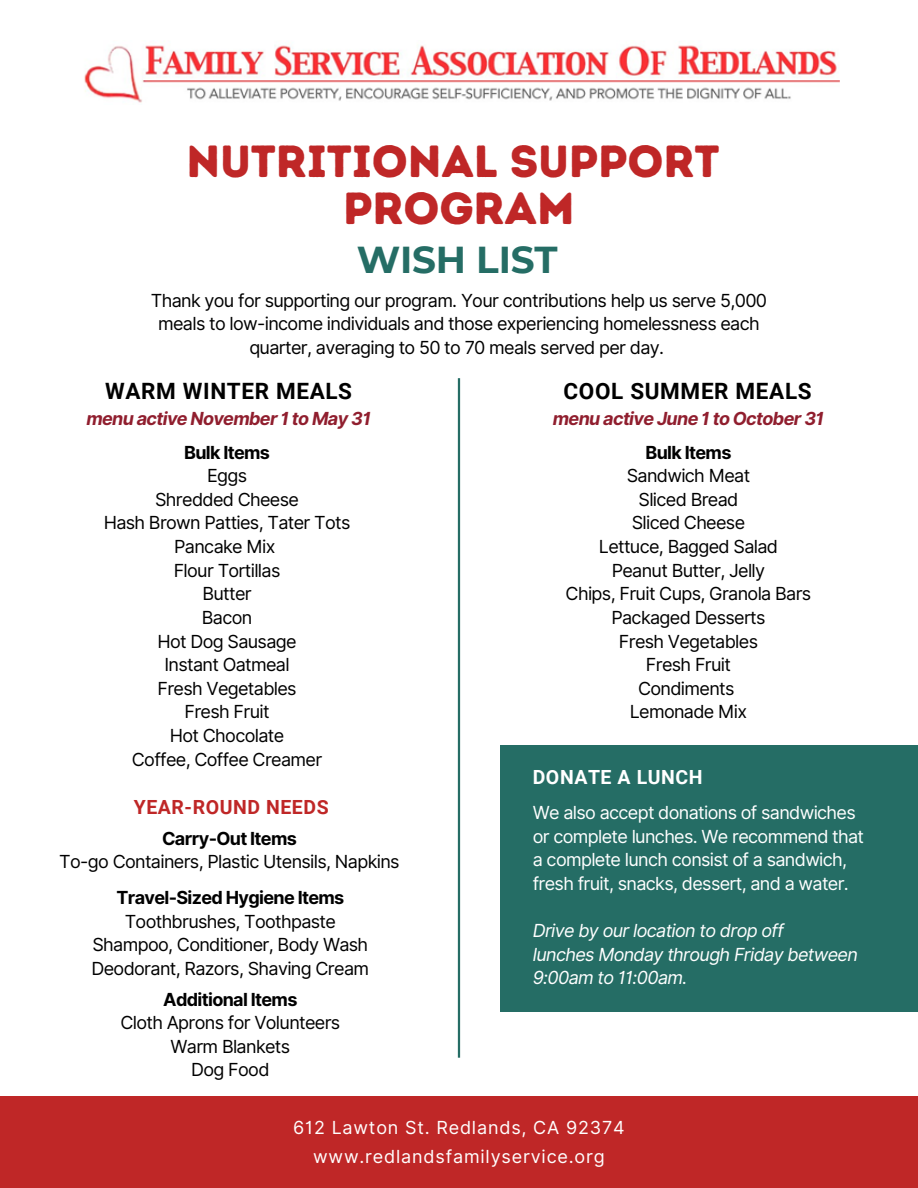
<style>
.page{position:relative;width:918px;height:1188px;background:#fff}
.page>*{position:absolute;margin:0;border:0;box-sizing:border-box;transform-origin:0 0}
.t1{font:45px "Intro Rust Base";letter-spacing:-.005em;color:#bf2727}
.t2{font:700 37.5px "Montserrat";letter-spacing:-.005em;color:#256d65}
.t3{font:700 22.5px "Roboto";letter-spacing:.03em;color:#000}
.t4{font:700 19.5px "Roboto";letter-spacing:.03em;color:#bf2727}
.t5{font:700 19.5px "Roboto";letter-spacing:.03em;color:#fff}
.t6{font:18px/23.7px "Inter";letter-spacing:-.035em;color:#000;text-align:center}
.t7{font:18px/23.7px "Inter";letter-spacing:-.035em;color:#fff}
.t8{font:italic 18px/23.7px "Inter";letter-spacing:-.035em;color:#fff}
.t9{font:700 18px "Inter";letter-spacing:-.035em;color:#000}
.t10{font:18px "Inter";letter-spacing:.045em;color:#fff}
.t11{font:italic 700 18px "Inter";letter-spacing:-.035em;color:#901e2e}
</style>
<div class="page">
<img style="left:84px;top:45px;width:756px;height:58px">
<div style="left:0;top:1096px;width:918px;height:92px;background:#bf2727"></div>
<div style="left:501px;top:745px;width:417px;height:267px;background:#256d65"></div>
<hr style="left:458px;top:378px;width:2px;height:680px;background:#256d65">
<p class="t1" style="left:186px;top:134px;width:535px">NUTRITIONAL SUPPORT</p>
<p class="t1" style="left:343px;top:181px;width:233px">PROGRAM</p>
<p class="t2" style="left:357px;top:237px;width:202px">WISH LIST</p>
<p class="t6" style="left:151px;top:288px;width:618px">Thank you for supporting our program. Your contributions help us serve 5,000 meals to low-income individuals and those experiencing homelessness each quarter, averaging to 50 to 70 meals served per day.</p>
<p class="t3" style="left:105px;top:378px;width:249px">WARM WINTER MEALS</p>
<p class="t3" style="left:564px;top:378px;width:250px">COOL SUMMER MEALS</p>
<p class="t11" style="left:86px;top:408px;width:286px">menu active November 1 to May 31</p>
<p class="t11" style="left:553px;top:408px;width:273px">menu active June 1 to October 31</p>
<p class="t9" style="left:184px;top:441px;width:87px">Bulk Items</p>
<p class="t6" style="left:207px;top:464px;width:42px">Eggs</p>
<p class="t6" style="left:155px;top:487px;width:145px">Shredded Cheese</p>
<p class="t6" style="left:104px;top:511px;width:248px">Hash Brown Patties, Tater Tots</p>
<p class="t6" style="left:174px;top:535px;width:103px">Pancake Mix</p>
<p class="t6" style="left:174px;top:558px;width:108px">Flour Tortillas</p>
<p class="t6" style="left:202px;top:582px;width:51px">Butter</p>
<p class="t6" style="left:202px;top:606px;width:52px">Bacon</p>
<p class="t6" style="left:158px;top:629px;width:141px">Hot Dog Sausage</p>
<p class="t6" style="left:165px;top:653px;width:127px">Instant Oatmeal</p>
<p class="t6" style="left:157px;top:676px;width:141px">Fresh Vegetables</p>
<p class="t6" style="left:185px;top:700px;width:87px">Fresh Fruit</p>
<p class="t6" style="left:170px;top:724px;width:116px">Hot Chocolate</p>
<p class="t6" style="left:132px;top:747px;width:192px">Coffee, Coffee Creamer</p>
<p class="t9" style="left:646px;top:441px;width:87px">Bulk Items</p>
<p class="t6" style="left:627px;top:464px;width:125px">Sandwich Meat</p>
<p class="t6" style="left:639px;top:487px;width:101px">Sliced Bread</p>
<p class="t6" style="left:632px;top:511px;width:115px">Sliced Cheese</p>
<p class="t6" style="left:599px;top:535px;width:181px">Lettuce, Bagged Salad</p>
<p class="t6" style="left:612px;top:558px;width:155px">Peanut Butter, Jelly</p>
<p class="t6" style="left:566px;top:582px;width:247px">Chips, Fruit Cups, Granola Bars</p>
<p class="t6" style="left:611px;top:606px;width:156px">Packaged Desserts</p>
<p class="t6" style="left:619px;top:629px;width:141px">Fresh Vegetables</p>
<p class="t6" style="left:646px;top:653px;width:87px">Fresh Fruit</p>
<p class="t6" style="left:638px;top:676px;width:98px">Condiments</p>
<p class="t6" style="left:630px;top:700px;width:119px">Lemonade Mix</p>
<p class="t5" style="left:533px;top:765px;width:171px">DONATE A LUNCH</p>
<p class="t7" style="left:533px;top:801px;width:333px">We also accept donations of sandwiches or complete lunches. We recommend that a complete lunch consist of a sandwich, fresh fruit, snacks, dessert, and a water.</p>
<p class="t8" style="left:533px;top:919px;width:253px">Drive by our location to drop off</p>
<p class="t8" style="left:533px;top:942px;width:327px">lunches Monday through Friday between<br>9:00am to 11:00am.</p>
<p class="t4" style="left:134px;top:795px;width:196px">YEAR-ROUND NEEDS</p>
<p class="t9" style="left:162px;top:827px;width:136px">Carry-Out Items</p>
<p class="t6" style="left:59px;top:850px;width:342px">To-go Containers, Plastic Utensils, Napkins</p>
<p class="t9" style="left:116px;top:887px;width:229px">Travel-Sized Hygiene Items</p>
<p class="t6" style="left:125px;top:909px;width:213px">Toothbrushes, Toothpaste</p>
<p class="t6" style="left:92px;top:933px;width:277px">Shampoo, Conditioner, Body Wash</p>
<p class="t6" style="left:92px;top:957px;width:279px">Deodorant, Razors, Shaving Cream</p>
<p class="t9" style="left:163px;top:988px;width:136px">Additional Items</p>
<p class="t6" style="left:120px;top:1011px;width:221px">Cloth Aprons for Volunteers</p>
<p class="t6" style="left:171px;top:1034px;width:121px">Warm Blankets</p>
<p class="t6" style="left:191px;top:1058px;width:80px">Dog Food</p>
<p class="t10" style="left:293px;top:1117px;width:333px">612 Lawton St. Redlands, CA 92374</p>
<p class="t10" style="left:313px;top:1146px;width:293px">www.redlandsfamilyservice.org</p>
</div>
